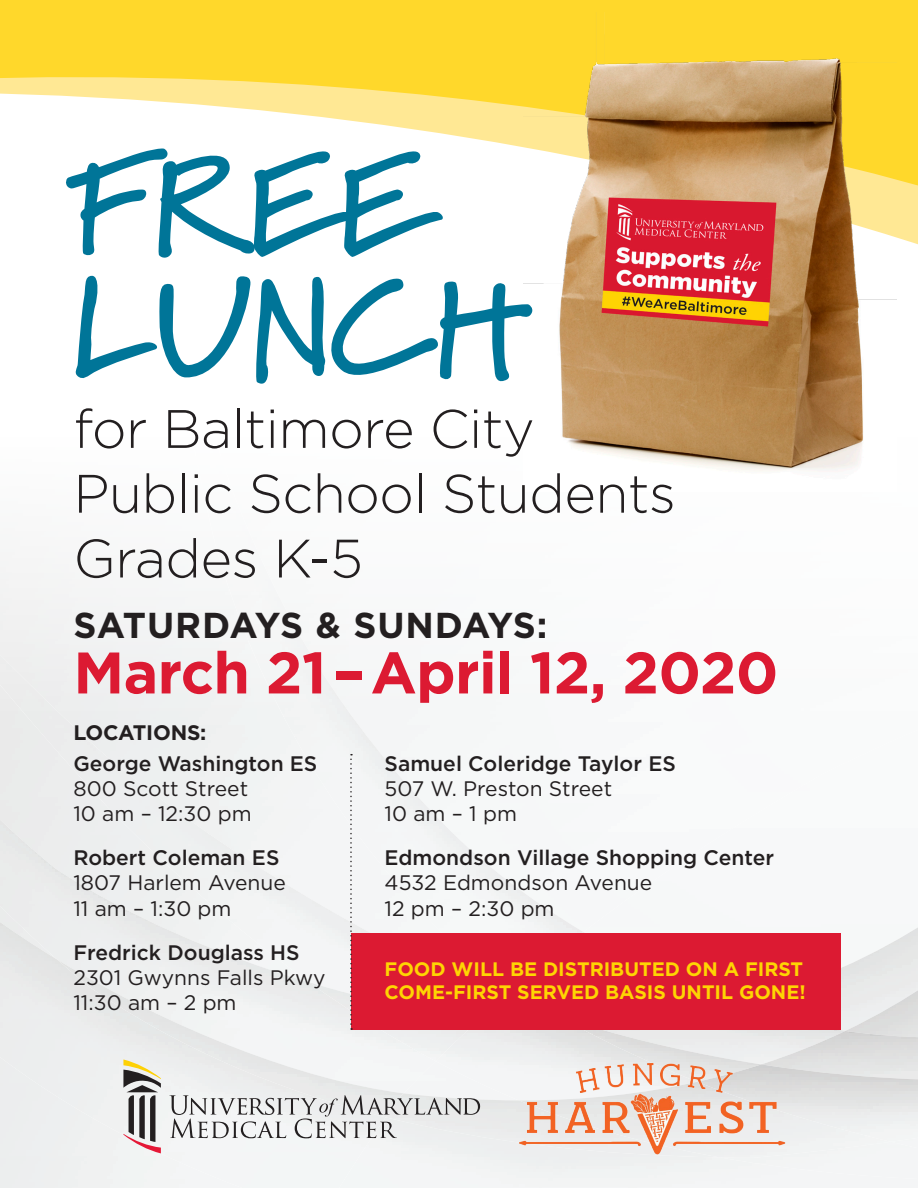
<style>
.page{position:relative;width:918px;height:1188px;background:#fff}
.page>*{position:absolute;margin:0;border:0;box-sizing:border-box;transform-origin:0 0}
.t1{font:700 135.6px/123px "Marydale";color:#007598}
.t2{font:700 58.5px "Gotham";letter-spacing:-.01em;color:#dc1a32}
.t3{font:300 54px/64.8px "Gotham";letter-spacing:-.01em;color:#231f20}
.t4{font:700 36px "Gotham";color:#231f20}
.t5{font:21px "Gotham";color:#231f20}
.t6{font:500 21px "Gotham";color:#231f20}
.t7{font:700 21px "Gotham";letter-spacing:-.01em;color:#231f20}
.t8{font:700 19.5px/22.5px "Gotham";color:#fed503}
</style>
<div class="page">
<div style="left:0;top:641px;width:192px;height:166px;background:#edeeef"></div>
<div style="left:192px;top:483px;width:391px;height:436px;background:#f6f8f8"></div>
<div style="left:386px;top:1157px;width:532px;height:31px;background:#f3f4f4"></div>
<div style="left:0;top:1093px;width:386px;height:95px;background:#f3f4f4"></div>
<div style="left:720px;top:1157px;width:198px;height:23px;background:#f4f5f6"></div>
<img style="left:435px;top:919px;width:483px;height:62px">
<div style="left:0;top:807px;width:435px;height:286px;background:#eef0f0"></div>
<img style="left:386px;top:981px;width:532px;height:176px">
<img style="left:57px;top:960px;width:347px;height:157px">
<div style="left:519px;top:1082px;width:372px;height:76px;background:#f3f4f4"></div>
<img style="left:761px;top:1031px;width:157px;height:33px">
<img style="left:795px;top:1064px;width:123px;height:78px">
<div style="left:351px;top:933px;width:489px;height:97px;background:#dc1a32"></div>
<svg style="left:0;top:0;width:918px;height:214px"></svg>
<img style="left:524px;top:12px;width:373px;height:479px">
<svg style="left:350px;top:754px;width:2px;height:276px"></svg>
<svg style="left:169px;top:1095px;width:311px;height:43px"></svg>
<svg style="left:123px;top:1059px;width:38px;height:94px"></svg>
<img style="left:520px;top:1064px;width:275px;height:94px">
<p class="t1" style="left:73px;top:143px;width:458px">FREE<br>LUNCH</p>
<p class="t3" style="left:73px;top:395px;width:604px">for Baltimore City<br>Public School Students<br>Grades K-5</p>
<p class="t4" style="left:73px;top:601px;width:476px">SATURDAYS &amp; SUNDAYS:</p>
<p class="t2" style="left:73px;top:634px;width:707px">March 21 – April 12, 2020</p>
<p class="t7" style="left:73px;top:719px;width:135px">LOCATIONS:</p>
<p class="t6" style="left:73px;top:750px;width:245px">George Washington ES</p>
<p class="t5" style="left:73px;top:775px;width:176px">800 Scott Street</p>
<p class="t5" style="left:73px;top:800px;width:180px">10 am – 12:30 pm</p>
<p class="t6" style="left:73px;top:844px;width:208px">Robert Coleman ES</p>
<p class="t5" style="left:73px;top:870px;width:214px">1807 Harlem Avenue</p>
<p class="t5" style="left:73px;top:895px;width:160px">11 am – 1:30 pm</p>
<p class="t6" style="left:73px;top:938px;width:228px">Fredrick Douglass HS</p>
<p class="t5" style="left:73px;top:964px;width:254px">2301 Gwynns Falls Pkwy</p>
<p class="t5" style="left:73px;top:989px;width:165px">11:30 am – 2 pm</p>
<p class="t6" style="left:385px;top:750px;width:293px">Samuel Coleridge Taylor ES</p>
<p class="t5" style="left:385px;top:775px;width:229px">507 W. Preston Street</p>
<p class="t5" style="left:385px;top:800px;width:134px">10 am – 1 pm</p>
<p class="t6" style="left:385px;top:844px;width:391px">Edmondson Village Shopping Center</p>
<p class="t5" style="left:385px;top:870px;width:269px">4532 Edmondson Avenue</p>
<p class="t5" style="left:385px;top:895px;width:172px">12 pm – 2:30 pm</p>
<p class="t8" style="left:385px;top:958px;width:423px">FOOD WILL BE DISTRIBUTED ON A FIRST<br>COME-FIRST SERVED BASIS UNTIL GONE!</p>
</div>
